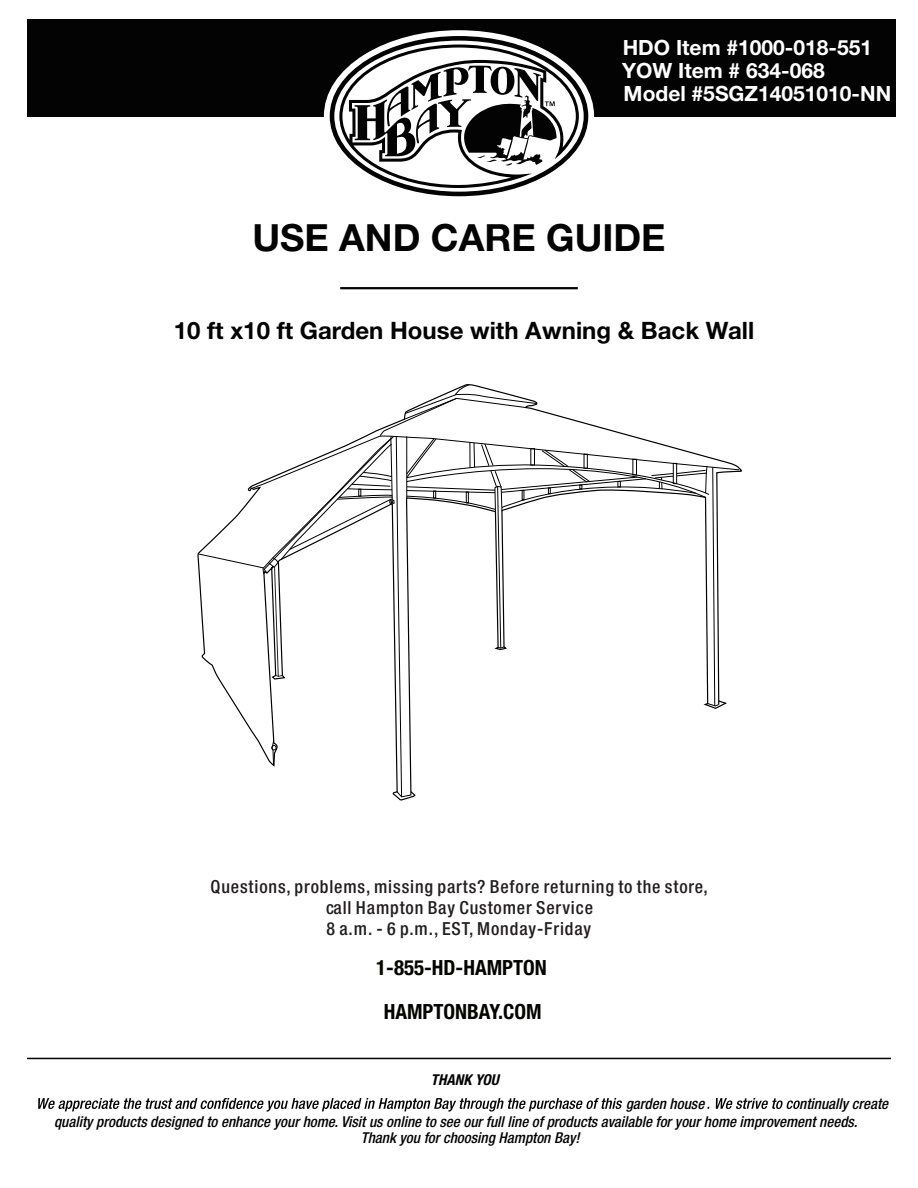
<style>
.page{position:relative;width:918px;height:1188px;background:#fff}
.page>*{position:absolute;margin:0;border:0;box-sizing:border-box;transform-origin:0 0}
.t1{font:700 37.5px "Helvetica Neue LT Std";color:#030303}
.t2{font:700 24px "Helvetica Neue LT Std";color:#030303}
.t3{font:700 21px/45.9px "Helvetica Neue LT Std";color:#fff}
.t4{font:700 condensed 21px "Helvetica Neue LT Std";color:#040503}
.t5{font:500 condensed 18px/21px "Helvetica Neue LT Std";letter-spacing:.05em;color:#231f20;text-align:center}
.t6{font:italic 500 condensed 15px/18px "Helvetica Neue LT Std";color:#030303}
.t7{font:italic 700 condensed 15px "Helvetica Neue LT Std";color:#030303}
</style>
<div class="page">
<div style="left:27px;top:20px;width:869px;height:97px;background:#030303"></div>
<hr style="left:27px;top:1058px;width:864px;height:1px;background:#030303">
<svg style="left:324px;top:30px;width:270px;height:167px"></svg>
<svg style="left:330px;top:36px;width:258px;height:160px"></svg>
<svg style="left:38px;top:1098px;width:762px;height:14px"></svg>
<svg style="left:197px;top:384px;width:543px;height:414px"></svg>
<h3 class="t3" style="left:623px;top:24px;width:270px">HDO Item #1000-018-551<br>Model #5SGZ14051010-NN</h3>
<h3 class="t3" style="left:622px;top:47px;width:204px">YOW Item # 634-068</h3>
<h1 class="t1" style="left:252px;top:214px;width:415px">USE AND CARE GUIDE</h1>
<h2 class="t2" style="left:174px;top:316px;width:582px">10 ft x10 ft Garden House with Awning &amp; Back Wall</h2>
<p class="t5" style="left:211px;top:876px;width:499px">Questions, problems, missing parts? Before returning to the store, call Hampton Bay Customer Service<br>8 a.m. - 6 p.m., EST, Monday-Friday</p>
<h3 class="t4" style="left:376px;top:955px;width:172px">1-855-HD-HAMPTON</h3>
<h3 class="t4" style="left:384px;top:999px;width:159px">HAMPTONBAY.COM</h3>
<p class="t7" style="left:431px;top:1071px;width:73px">THANK YOU</p>
<p class="t6" style="left:54px;top:1095px;width:836px;text-indent:745px">ntinually create quality products designed to enhance your home. Visit us online to see our full line of products available for your home improvement needs.</p>
<p class="t6" style="left:626px;top:1095px;width:80px">garden house</p>
<p class="t6" style="left:361px;top:1129px;width:220px">Thank you for choosing Hampton Bay!</p>
</div>
